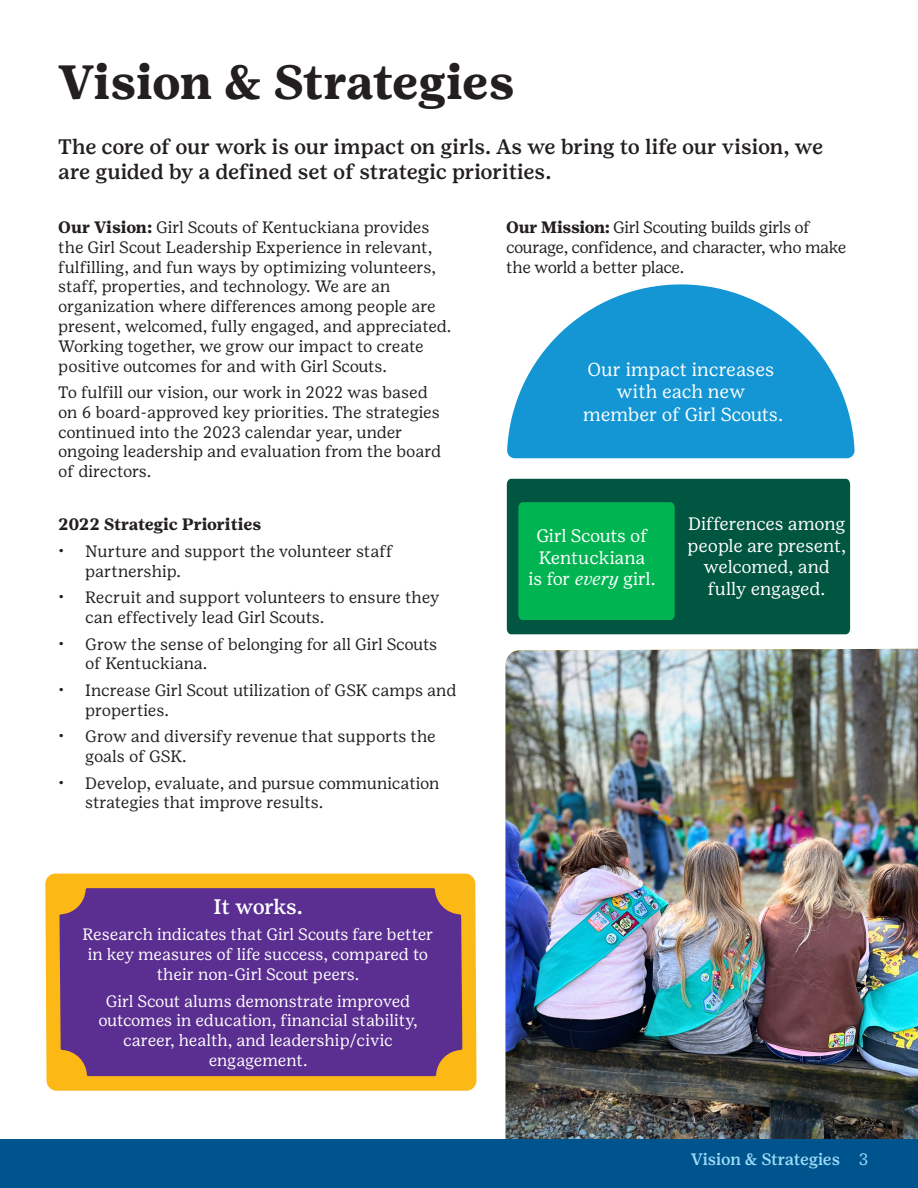
<style>
.page{position:relative;width:918px;height:1188px;background:#fff}
.page>*{position:absolute;margin:0;border:0;box-sizing:border-box;transform-origin:0 0}
.t1{font:700 48px "Girl Scout Text";letter-spacing:-.02em;color:#231f20}
.t2{font:500 21px/25.2px "Girl Scout Text";letter-spacing:-.01em;color:#231f20}
.t3{font:500 21px "Girl Scout Text";letter-spacing:-.02em;color:#fff}
.t4{font:18.75px/22.5px "Girl Scout Text";color:#fff;text-align:center}
.t5{font:18px/21.6px "Girl Scout Text";letter-spacing:-.01em;color:#fff;text-align:center}
.t6{font:16.5px/19.8px "Girl Scout Text";letter-spacing:-.01em;color:#231f20}
.t7{font:16.5px/19.8px "Girl Scout Text";letter-spacing:-.005em;color:#fff;text-align:center}
.t8{font:16.5px/19.8px "Girl Scout Text";letter-spacing:-.03em;color:#231f20}
.t9{font:700 16.5px "Girl Scout Text";letter-spacing:-.02em;color:#231f20}
.t10{font:500 16.5px "Girl Scout Text";letter-spacing:-.02em;color:#9cdcf8}
.s1{font-weight:700}
.s2{font-style:italic}
.s3{font-weight:400}
</style>
<div class="page">
<svg style="left:507px;top:284px;width:348px;height:174px;fill:#1496d4"></svg>
<div style="left:45px;top:874px;width:431px;height:217px;background:#fcb814"></div>
<div style="left:59px;top:888px;width:403px;height:188px;background:#5b2e91"></div>
<img style="left:506px;top:649px;width:412px;height:490px">
<div style="left:507px;top:479px;width:343px;height:155px;background:#005640"></div>
<div style="left:518px;top:502px;width:157px;height:118px;background:#00b451"></div>
<div style="left:0;top:1139px;width:918px;height:49px;background:#00548e"></div>
<p class="t1" style="left:58px;top:54px;width:458px">Vision &amp; Strategies</p>
<p class="t2" style="left:58px;top:134px;width:766px">The core of our work is our impact on girls. As we bring to life our vision, we are guided by a defined set of strategic priorities.</p>
<p class="t6" style="left:58px;top:217px;width:395px"><span class="s1">Our Vision:</span> Girl Scouts of Kentuckiana provides the Girl Scout Leadership Experience in relevant, fulfilling, and fun ways by optimizing volunteers, staff, properties, and technology. We are an organization where differences among people are present, welcomed, fully engaged, and appreciated.<br>Working together, we grow our impact to create positive outcomes for and with Girl Scouts.</p>
<p class="t6" style="left:58px;top:383px;width:384px">To fulfill our vision, our work in 2022 was based on 6 board-approved key priorities. The strategies continued into the 2023 calendar year, under ongoing leadership and evaluation from the board of directors.</p>
<p class="t9" style="left:58px;top:515px;width:205px">2022 Strategic Priorities</p>
<p class="t6" style="left:85px;top:541px;width:309px;text-indent:-27px">• Nurture and support the volunteer staff partnership.</p>
<p class="t6" style="left:85px;top:588px;width:356px;text-indent:-27px">• Recruit and support volunteers to ensure they can effectively lead Girl Scouts.</p>
<p class="t6" style="left:85px;top:634px;width:353px;text-indent:-27px">• Grow the sense of belonging for all Girl Scouts of Kentuckiana.</p>
<p class="t6" style="left:85px;top:680px;width:373px;text-indent:-27px">• Increase Girl Scout utilization of GSK camps and properties.</p>
<p class="t6" style="left:85px;top:727px;width:352px;text-indent:-27px">• Grow and diversify revenue that supports the goals of GSK.</p>
<p class="t6" style="left:85px;top:773px;width:356px;text-indent:-27px">• Develop, evaluate, and pursue communication strategies that improve results.</p>
<p class="t3" style="left:213px;top:894px;width:91px">It works.</p>
<p class="t7" style="left:83px;top:925px;width:353px">Research indicates that Girl Scouts fare better in key measures of life success, compared to their non-Girl Scout peers.</p>
<p class="t7" style="left:99px;top:991px;width:321px">Girl Scout alums demonstrate improved outcomes in education, financial stability, career, health, and leadership/civic engagement.</p>
<p class="t8" style="left:506px;top:217px;width:342px"><span class="s1">Our Mission:</span> Girl Scouting builds girls of courage, confidence, and character, who make the world a better place.</p>
<p class="t4" style="left:583px;top:358px;width:201px">Our impact increases with each new member of Girl Scouts.</p>
<p class="t5" style="left:528px;top:525px;width:129px">Girl Scouts of<br>Kentuckiana<br>is for <span class="s2">every</span> girl.</p>
<p class="t5" style="left:687px;top:513px;width:160px">Differences among people are present, welcomed, and fully engaged.</p>
<p class="t10" style="left:691px;top:1150px;width:179px">Vision &amp; Strategies <span class="s3">3</span></p>
</div>
